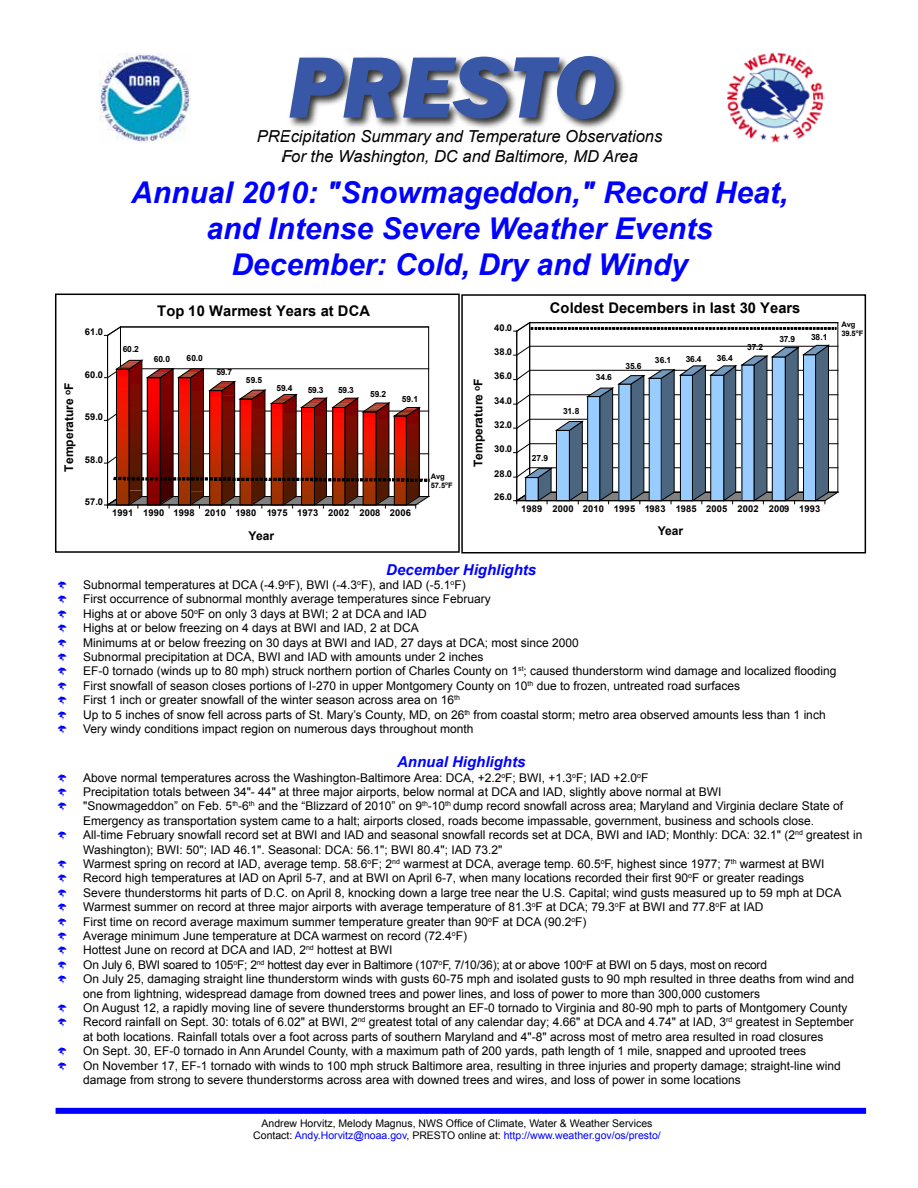
<style>
.page{position:relative;width:918px;height:1188px;background:#fff}
.page>*{position:absolute;margin:0;border:0;box-sizing:border-box;transform-origin:0 0}
.t1{font:italic 800 90px "Franklin Gothic";color:#3957a7}
.t2{font:italic 700 30px/36px "Arial";color:#00f;text-align:center}
.t3{font:italic 16.5px/19.8px "Arial";color:#000;text-align:center}
.t4{font:italic 700 15px "Arial";color:#00f}
.t5{font:700 14.7px "Arial";letter-spacing:.005em;color:#000}
.t6{font:12px/14.4px "Arial";color:#000}
.t7{font:700 12px "Arial";color:#000}
.t8{font:10.5px/12.6px "Arial";color:#000;text-align:center}
.t9{font:700 9.3px "Arial";letter-spacing:.015em;color:#000}
.t10{font:700 8.4px "Arial";letter-spacing:-.03em;color:#000}
.t11{font:700 7.5px/8.4px "Arial";letter-spacing:-.025em;color:#000}
.s1{color:#00f}
</style>
<div class="page">
<img style="left:99px;top:53px;width:92px;height:90px">
<img style="left:727px;top:52px;width:97px;height:91px">
<div style="left:56px;top:1108px;width:810px;height:6px;background:#00f"></div>
<img style="left:290px;top:56px;width:334px;height:73px">
<svg style="left:514px;top:322px;width:325px;height:182px"></svg>
<div style="left:461px;top:294px;width:405px;height:260px;border:2px solid #000"></div>
<svg style="left:104px;top:326px;width:326px;height:182px"></svg>
<div style="left:55px;top:294px;width:405px;height:259px;border:2px solid #000"></div>
<h1 class="t1" style="left:288px;top:29px;width:329px">PRESTO</h1>
<h3 class="t3" style="left:257px;top:127px;width:407px">PREcipitation Summary and Temperature Observations<br>For the Washington, DC and Baltimore, MD Area</h3>
<h2 class="t2" style="left:131px;top:176px;width:658px">Annual 2010: "Snowmageddon," Record Heat, and Intense Severe Weather Events<br>December: Cold, Dry and Windy</h2>
<p class="t9" style="left:85px;top:326px;width:20px">61.0</p>
<p class="t7" style="left:61px;top:472px;width:90px;rotate:-90deg">Temperature <sup>o</sup>F</p>
<p class="t9" style="left:85px;top:368px;width:20px">60.0</p>
<p class="t9" style="left:85px;top:411px;width:20px">59.0</p>
<p class="t9" style="left:85px;top:453px;width:20px">58.0</p>
<p class="t10" style="left:123px;top:344px;width:18px">60.2</p>
<p class="t5" style="left:157px;top:301px;width:215px">Top 10 Warmest Years at DCA</p>
<p class="t10" style="left:154px;top:353px;width:18px">60.0</p>
<p class="t10" style="left:186px;top:352px;width:18px">60.0</p>
<p class="t10" style="left:216px;top:366px;width:17px">59.7</p>
<p class="t10" style="left:246px;top:375px;width:18px">59.5</p>
<p class="t10" style="left:277px;top:382px;width:17px">59.4</p>
<p class="t10" style="left:308px;top:384px;width:17px">59.3</p>
<p class="t10" style="left:338px;top:384px;width:17px">59.3</p>
<p class="t10" style="left:370px;top:389px;width:17px">59.2</p>
<p class="t10" style="left:402px;top:393px;width:18px">59.1</p>
<p class="t9" style="left:85px;top:495px;width:20px">57.0</p>
<p class="t9" style="left:112px;top:507px;width:301px">1991 1990 1998 2010 1980 1975 1973 2002 2008 2006</p>
<p class="t7" style="left:248px;top:528px;width:27px">Year</p>
<p class="t11" style="left:431px;top:472px;width:24px;line-height:8.9px">Avg<br>57.5<sup>o</sup>F</p>
<p class="t7" style="left:470px;top:467px;width:90px;rotate:-90deg">Temperature <sup>o</sup>F</p>
<p class="t9" style="left:494px;top:321px;width:20px">40.0</p>
<p class="t9" style="left:494px;top:346px;width:20px">38.0</p>
<p class="t9" style="left:494px;top:370px;width:20px">36.0</p>
<p class="t9" style="left:494px;top:394px;width:20px">34.0</p>
<p class="t9" style="left:494px;top:419px;width:20px">32.0</p>
<p class="t9" style="left:494px;top:443px;width:20px">30.0</p>
<p class="t9" style="left:494px;top:467px;width:20px">28.0</p>
<p class="t9" style="left:494px;top:491px;width:20px">26.0</p>
<p class="t5" style="left:550px;top:298px;width:252px">Coldest Decembers in last 30 Years</p>
<p class="t10" style="left:563px;top:406px;width:18px">31.8</p>
<p class="t10" style="left:532px;top:452px;width:18px">27.9</p>
<p class="t10" style="left:596px;top:372px;width:18px">34.6</p>
<p class="t10" style="left:626px;top:360px;width:17px">35.6</p>
<p class="t10" style="left:655px;top:355px;width:18px">36.1</p>
<p class="t10" style="left:686px;top:353px;width:17px">36.4</p>
<p class="t10" style="left:717px;top:352px;width:17px">36.4</p>
<p class="t10" style="left:747px;top:342px;width:17px">37.2</p>
<p class="t10" style="left:779px;top:334px;width:17px">37.9</p>
<p class="t10" style="left:811px;top:331px;width:18px">38.1</p>
<p class="t9" style="left:521px;top:502px;width:301px">1989 2000 2010 1995 1983 1985 2005 2002 2009 1993</p>
<p class="t7" style="left:658px;top:523px;width:27px">Year</p>
<p class="t11" style="left:841px;top:321px;width:24px">Avg<br>39.5<sup>o</sup>F</p>
<p class="t4" style="left:386px;top:560px;width:152px">December Highlights</p>
<p class="t6" style="left:83px;top:578px;width:755px">Subnormal temperatures at DCA (-4.9<sup>o</sup>F), BWI (-4.3<sup>o</sup>F), and IAD (-5.1<sup>o</sup>F)<br>First occurrence of subnormal monthly average temperatures since February<br>Highs at or above 50<sup>o</sup>F on only 3 days at BWI; 2 at DCA and IAD<br>Highs at or below freezing on 4 days at BWI and IAD, 2 at DCA<br>Minimums at or below freezing on 30 days at BWI and IAD, 27 days at DCA; most since 2000<br>Subnormal precipitation at DCA, BWI and IAD with amounts under 2 inches<br>EF-0 tornado (winds up to 80 mph) struck northern portion of Charles County on 1<sup>st</sup>; caused thunderstorm wind damage and localized flooding First snowfall of season closes portions of I-270 in upper Montgomery County on 10<sup>th</sup> due to frozen, untreated road surfaces<br>First 1 inch or greater snowfall of the winter season across area on 16<sup>th<br></sup>Up to 5 inches of snow fell across parts of St. Mary’s County, MD, on 26<sup>th</sup> from coastal storm; metro area observed amounts less than 1 inch Very windy conditions impact region on numerous days throughout month</p>
<p class="t4" style="left:397px;top:752px;width:130px">Annual Highlights</p>
<p class="t6" style="left:83px;top:770px;width:781px">Above normal temperatures across the Washington-Baltimore Area: DCA, +2.2<sup>o</sup>F; BWI, +1.3<sup>o</sup>F; IAD +2.0<sup>o</sup>F<br>Precipitation totals between 34"- 44" at three major airports, below normal at DCA and IAD, slightly above normal at BWI<br>"Snowmageddon” on Feb. 5<sup>th</sup>-6<sup>th</sup> and the “Blizzard of 2010” on 9<sup>th</sup>-10<sup>th</sup> dump record snowfall across area; Maryland and Virginia declare State of Emergency as transportation system came to a halt; airports closed, roads become impassable, government, business and schools close.<br>All-time February snowfall record set at BWI and IAD and seasonal snowfall records set at DCA, BWI and IAD; Monthly: DCA: 32.1" (2<sup>nd</sup> greatest in Washington); BWI: 50"; IAD 46.1". Seasonal: DCA: 56.1"; BWI 80.4"; IAD 73.2"<br>Warmest spring on record at IAD, average temp. 58.6<sup>o</sup>F; 2<sup>nd</sup> warmest at DCA, average temp. 60.5<sup>o</sup>F, highest since 1977; 7<sup>th</sup> warmest at BWI Record high temperatures at IAD on April 5-7, and at BWI on April 6-7, when many locations recorded their first 90<sup>o</sup>F or greater readings<br>Severe thunderstorms hit parts of D.C. on April 8, knocking down a large tree near the U.S. Capital; wind gusts measured up to 59 mph at DCA Warmest summer on record at three major airports with average temperature of 81.3<sup>o</sup>F at DCA; 79.3<sup>o</sup>F at BWI and 77.8<sup>o</sup>F at IAD<br>First time on record average maximum summer temperature greater than 90<sup>o</sup>F at DCA (90.2<sup>o</sup>F)<br>Average minimum June temperature at DCA warmest on record (72.4<sup>o</sup>F)<br>Hottest June on record at DCA and IAD, 2<sup>nd</sup> hottest at BWI<br>On July 6, BWI soared to 105<sup>o</sup>F; 2<sup>nd</sup> hottest day ever in Baltimore (107<sup>o</sup>F, 7/10/36); at or above 100<sup>o</sup>F at BWI on 5 days, most on record<br>On July 25, damaging straight line thunderstorm winds with gusts 60-75 mph and isolated gusts to 90 mph resulted in three deaths from wind and one from lightning, widespread damage from downed trees and power lines, and loss of power to more than 300,000 customers<br>On August 12, a rapidly moving line of severe thunderstorms brought an EF-0 tornado to Virginia and 80-90 mph to parts of Montgomery County Record rainfall on Sept. 30: totals of 6.02" at BWI, 2<sup>nd</sup> greatest total of any calendar day; 4.66" at DCA and 4.74" at IAD, 3<sup>rd</sup> greatest in September at both locations. Rainfall totals over a foot across parts of southern Maryland and 4"-8" across most of metro area resulted in road closures<br>On Sept. 30, EF-0 tornado in Ann Arundel County, with a maximum path of 200 yards, path length of 1 mile, snapped and uprooted trees<br>On November 17, EF-1 tornado with winds to 100 mph struck Baltimore area, resulting in three injuries and property damage; straight-line wind damage from strong to severe thunderstorms across area with downed trees and wires, and loss of power in some locations</p>
<p class="t8" style="left:253px;top:1117px;width:409px">Andrew Horvitz, Melody Magnus, NWS Office of Climate, Water &amp; Weather Services<br>Contact: <span class="s1">Andy.Horvitz@noaa.gov</span>, PRESTO online at: <span class="s1">http://www.weather.gov/os/presto/</span></p>
</div>
